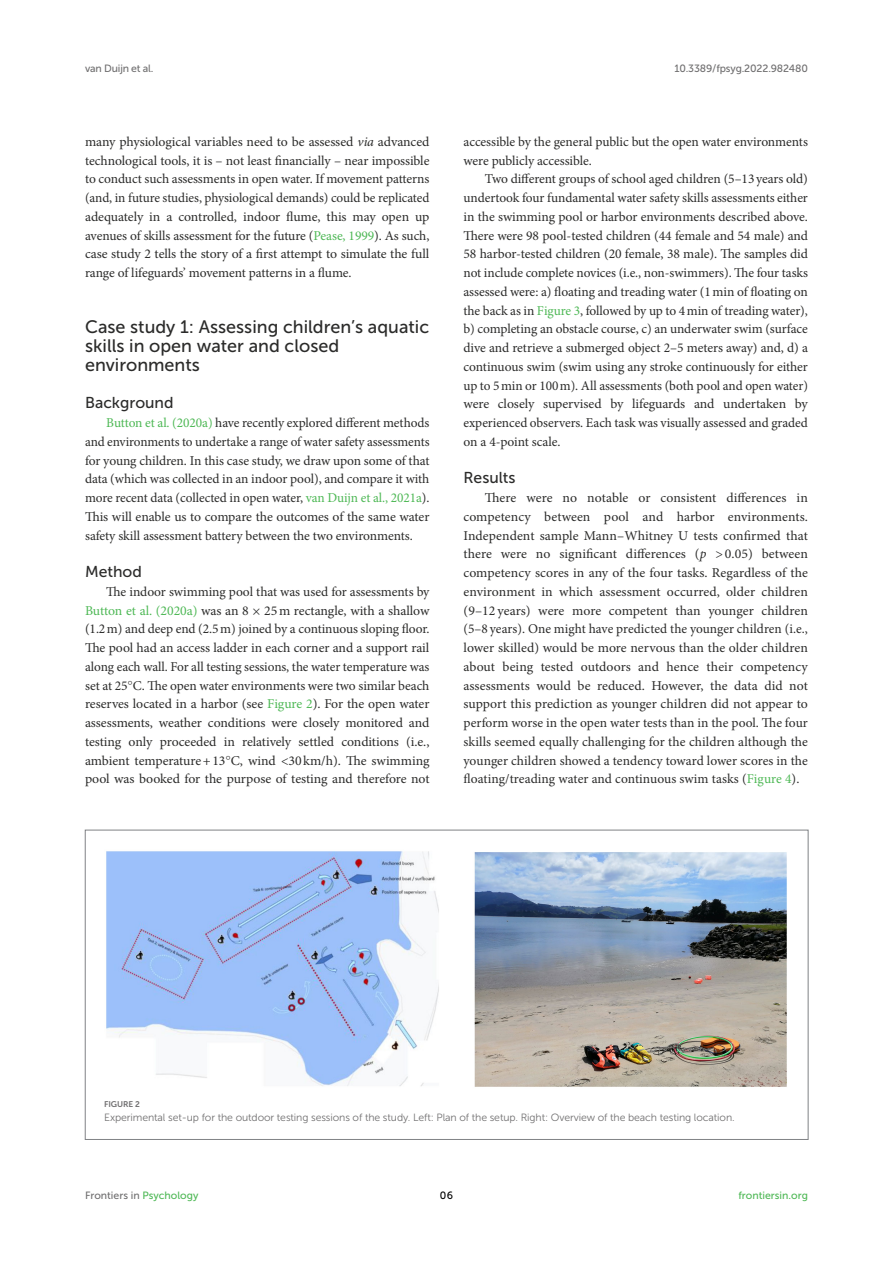
<style>
.page{position:relative;width:893px;height:1263px;background:#fff}
.page>*{position:absolute;margin:0;border:0;box-sizing:border-box;transform-origin:0 0}
.HEAD_2{font:18px/18.8px "Museo Sans 500";color:#2b2b2a}
.HEAD_3{font:15.75px "Museo Sans 500";color:#2b2b2a}
.HEAD_3_after_HEAD_2{font:15.75px "Museo Sans 500";color:#2b2b2a}
.TEXT_FLUSH{font:13.5px/18.8px "Minion Pro";letter-spacing:-.005em;color:#2b2b2a;text-align:justify}
.TEXT{font:13.5px/18.8px "Minion Pro";letter-spacing:-.005em;color:#2b2b2a;text-align:justify}
.FIG_LEG{font:10.5px "Museo Sans 300";letter-spacing:-.01em;color:#706f70}
.t1{font:10.5px "Museo Sans 500";letter-spacing:-.015em;color:#706f70}
.t2{font:10.5px "Museo Sans 500";color:#4eb855}
.t3{font:10.5px "Museo Sans 500";color:#000}
.FIG_HD{font:8.25px "Museo Sans 700";letter-spacing:-.01em;color:#706f70}
.s1{font-style:italic}
.s2{color:#4eb855}
.s3{font-family:"STIX"}
</style>
<div class="page">
<img style="left:106px;top:851px;width:681px;height:236px">
<p class="t1" style="left:85px;top:63px;width:70px">van Duijn et al.</p>
<p class="t1" style="left:674px;top:63px;width:135px">10.3389/fpsyg.2022.982480</p>
<p class="TEXT_FLUSH" style="left:85px;top:132px;width:346px">many physiological variables need to be assessed <span class="s1">via</span> advanced technological tools, it is – not least financially – near impossible to conduct such assessments in open water. If movement patterns (and, in future studies, physiological demands) could be replicated adequately in a controlled, indoor flume, this may open up avenues of skills assessment for the future (<span class="s2">Pease, 1999</span>). As such, case study 2 tells the story of a first attempt to simulate the full range of lifeguards’ movement patterns in a flume.</p>
<p class="HEAD_2" style="left:85px;top:318px;width:346px">Case study 1: Assessing children’s aquatic skills in open water and closed environments</p>
<p class="HEAD_3_after_HEAD_2" style="left:85px;top:394px;width:90px">Background</p>
<p class="TEXT_FLUSH" style="left:85px;top:413px;width:346px;text-indent:21px"><span class="s2">Button et al. (2020a)</span> have recently explored different methods and environments to undertake a range of water safety assessments for young children. In this case study, we draw upon some of that data (which was collected in an indoor pool), and compare it with more recent data (collected in open water, <span class="s2">van Duijn et al., 2021a</span>).<br>This will enable us to compare the outcomes of the same water safety skill assessment battery between the two environments.</p>
<p class="HEAD_3" style="left:85px;top:563px;width:58px">Method</p>
<p class="TEXT_FLUSH" style="left:85px;top:582px;width:346px;text-indent:21px">The indoor swimming pool that was used for assessments by <span class="s2">Button et al. (2020a)</span> was an 8 × 25m rectangle, with a shallow (1.2m) and deep end (2.5m) joined by a continuous sloping floor.<br>The pool had an access ladder in each corner and a support rail along each wall. For all testing sessions, the water temperature was set at 25<span class="s3">°</span>C. The open water environments were two similar beach reserves located in a harbor (see <span class="s2">Figure 2</span>). For the open water assessments, weather conditions were closely monitored and testing only proceeded in relatively settled conditions (i.e., ambient temperature+13<span class="s3">°</span>C, wind &lt;30km/h). The swimming pool was booked for the purpose of testing and therefore not</p>
<p class="TEXT_FLUSH" style="left:463px;top:132px;width:346px">accessible by the general public but the open water environments were publicly accessible.</p>
<p class="TEXT" style="left:463px;top:170px;width:346px;text-indent:21px">Two different groups of school aged children (5–13years old) undertook four fundamental water safety skills assessments either in the swimming pool or harbor environments described above.<br>There were 98 pool-tested children (44 female and 54 male) and 58 harbor-tested children (20 female, 38 male). The samples did not include complete novices (i.e., non-swimmers). The four tasks assessed were: a) floating and treading water (1min of floating on the back as in <span class="s2">Figure 3</span>, followed by up to 4min of treading water), b) completing an obstacle course, c) an underwater swim (surface dive and retrieve a submerged object 2–5 meters away) and, d) a continuous swim (swim using any stroke continuously for either up to 5min or 100m). All assessments (both pool and open water) were closely supervised by lifeguards and undertaken by experienced observers. Each task was visually assessed and graded on a 4-point scale.</p>
<p class="HEAD_3" style="left:463px;top:469px;width:54px">Results</p>
<p class="TEXT_FLUSH" style="left:463px;top:488px;width:346px;text-indent:21px">There were no notable or consistent differences in competency between pool and harbor environments.<br>Independent sample Mann–Whitney U tests confirmed that there were no significant differences (<span class="s1">p</span> &gt;0.05) between competency scores in any of the four tasks. Regardless of the environment in which assessment occurred, older children (9–12 years) were more competent than younger children (5–8 years). One might have predicted the younger children (i.e., lower skilled) would be more nervous than the older children about being tested outdoors and hence their competency assessments would be reduced. However, the data did not support this prediction as younger children did not appear to perform worse in the open water tests than in the pool. The four skills seemed equally challenging for the children although the younger children showed a tendency toward lower scores in the floating/treading water and continuous swim tasks (<span class="s2">Figure 4</span>).</p>
<p class="FIG_HD" style="left:104px;top:1099px;width:37px">FIGURE 2</p>
<p class="FIG_LEG" style="left:104px;top:1111px;width:632px">Experimental set-up for the outdoor testing sessions of the study. Left: Plan of the setup. Right: Overview of the beach testing location.</p>
<p class="t1" style="left:85px;top:1190px;width:115px">Frontiers in <span class="s2">Psychology</span></p>
<p class="t3" style="left:440px;top:1190px;width:15px">06</p>
<p class="t2" style="left:738px;top:1190px;width:71px">frontiersin.org</p>
</div>
